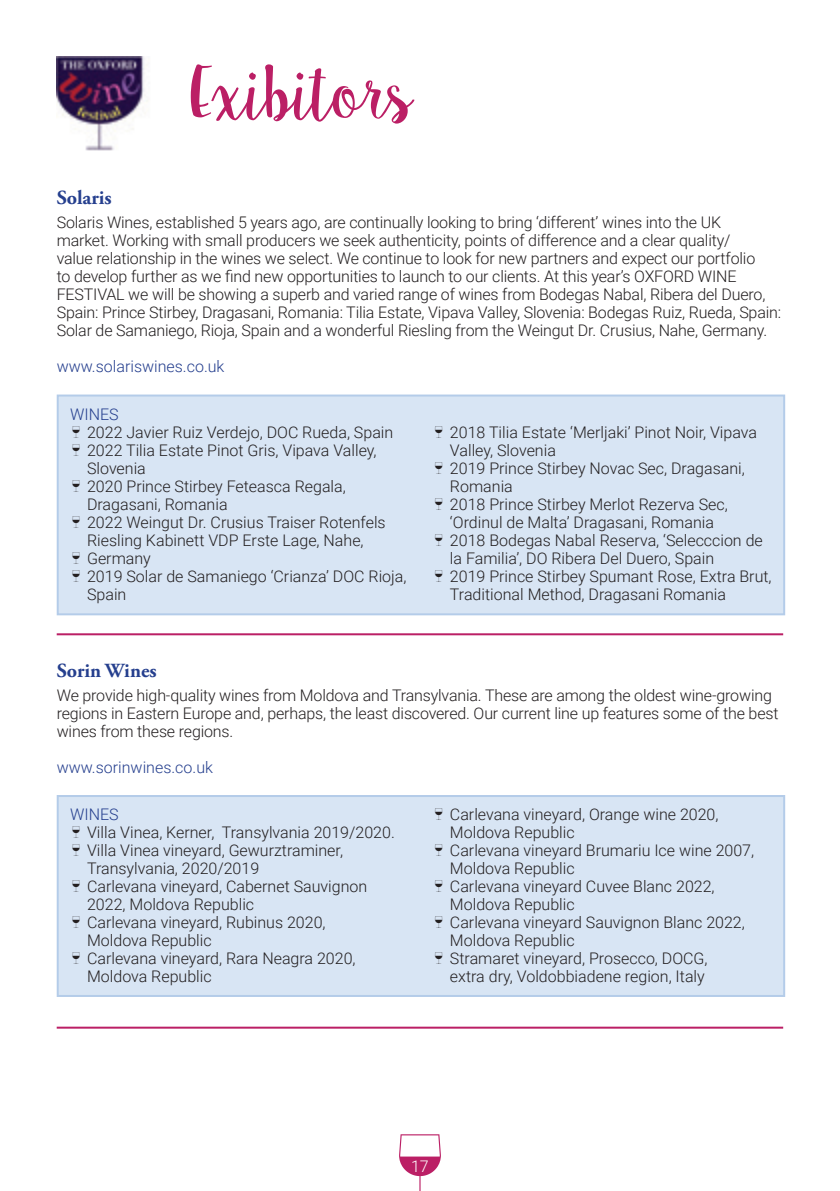
<style>
.page{position:relative;width:840px;height:1191px;background:#fff}
.page>*{position:absolute;margin:0;border:0;box-sizing:border-box;transform-origin:0 0}
._2018_script_heading{font:68px "Sweet Pea";letter-spacing:-.07em;color:#bb1f65}
._2018_Exhibitor{font:700 20px "Adobe Garamond Pro";color:#253f8e}
.body{font:300 16px/18px "Roboto";color:#231f20}
.body-2{font:300 16px "Roboto";color:#253f8e}
._2018_Wines{font:300 16px "Roboto";color:#253f8e}
.t1{font:300 16px "Roboto";color:#fff}
</style>
<div class="page">
<svg style="left:399px;top:1134px;width:41px;height:57px"></svg>
<div style="left:58px;top:395px;width:725px;height:219px;background:#d8e5f4"></div>
<div style="left:57px;top:394px;width:727px;height:221px;border:2px solid #b4cce9"></div>
<hr style="left:57px;top:633px;width:725px;height:2px;background:#bb1f65">
<div style="left:58px;top:796px;width:725px;height:200px;background:#d8e5f4"></div>
<div style="left:57px;top:795px;width:727px;height:202px;border:2px solid #b4cce9"></div>
<hr style="left:57px;top:1026px;width:725px;height:2px;background:#bb1f65">
<img style="left:57px;top:57px;width:91px;height:94px">
<p class="_2018_script_heading" style="left:189px;top:53px;width:228px">Exibitors</p>
<p class="_2018_Exhibitor" style="left:57px;top:186px;width:57px">Solaris</p>
<p class="body" style="left:57px;top:213px;width:725px">Solaris Wines, established 5 years ago, are continually looking to bring ‘different’ wines into the UK<br>market. Working with small producers we seek authenticity, points of difference and a clear quality/<br>value relationship in the wines we select. We continue to look for new partners and expect our portfolio<br>to develop further as we find new opportunities to launch to our clients. At this year’s OXFORD WINE FESTIVAL we will be showing a superb and varied range of wines from Bodegas Nabal, Ribera del Duero, Spain: Prince Stirbey, Dragasani, Romania: Tilia Estate, Vipava Valley, Slovenia: Bodegas Ruiz, Rueda, Spain:<br>Solar de Samaniego, Rioja, Spain and a wonderful Riesling from the Weingut Dr. Crusius, Nahe, Germany.</p>
<p class="body-2" style="left:57px;top:355px;width:169px">www.solariswines.co.uk</p>
<p class="_2018_Wines" style="left:70px;top:403px;width:50px">WINES</p>
<p class="body" style="left:87px;top:422px;width:307px">2022 Javier Ruiz Verdejo, DOC Rueda, Spain</p>
<p class="body" style="left:87px;top:440px;width:291px">2022 Tilia Estate Pinot Gris, Vipava Valley,<br>Slovenia</p>
<p class="body" style="left:87px;top:476px;width:260px">2020 Prince Stirbey Feteasca Regala,<br>Dragasani, Romania</p>
<p class="body" style="left:87px;top:512px;width:300px">2022 Weingut Dr. Crusius Traiser Rotenfels<br>Riesling Kabinett VDP Erste Lage, Nahe,</p>
<p class="body" style="left:87px;top:548px;width:65px">Germany</p>
<p class="body" style="left:87px;top:566px;width:321px">2019 Solar de Samaniego ‘Crianza’ DOC Rioja,<br>Spain</p>
<p class="body" style="left:449px;top:422px;width:308px">2018 Tilia Estate ‘Merljaki’ Pinot Noir, Vipava<br>Valley, Slovenia</p>
<p class="body" style="left:449px;top:458px;width:296px">2019 Prince Stirbey Novac Sec, Dragasani,<br>Romania</p>
<p class="body" style="left:449px;top:494px;width:279px">2018 Prince Stirbey Merlot Rezerva Sec, ‘Ordinul de Malta’ Dragasani, Romania</p>
<p class="body" style="left:449px;top:530px;width:314px">2018 Bodegas Nabal Reserva, ‘Selecccion de la Familia’, DO Ribera Del Duero, Spain</p>
<p class="body" style="left:449px;top:566px;width:323px">2019 Prince Stirbey Spumant Rose, Extra Brut,<br>Traditional Method, Dragasani Romania</p>
<p class="_2018_Exhibitor" style="left:57px;top:659px;width:101px">Sorin Wines</p>
<p class="body" style="left:57px;top:685px;width:723px">We provide high-quality wines from Moldova and Transylvania. These are among the oldest wine-growing regions in Eastern Europe and, perhaps, the least discovered. Our current line up features some of the best wines from these regions.</p>
<p class="body-2" style="left:57px;top:756px;width:158px">www.sorinwines.co.uk</p>
<p class="_2018_Wines" style="left:70px;top:803px;width:50px">WINES</p>
<p class="body" style="left:87px;top:823px;width:309px">Villa Vinea, Kerner, Transylvania 2019/2020.</p>
<p class="body" style="left:87px;top:841px;width:257px">Villa Vinea vineyard, Gewurztraminer,<br>Transylvania, 2020/2019</p>
<p class="body" style="left:87px;top:877px;width:281px">Carlevana vineyard, Cabernet Sauvignon<br>2022, Moldova Republic</p>
<p class="body" style="left:87px;top:913px;width:240px">Carlevana vineyard, Rubinus 2020,<br>Moldova Republic</p>
<p class="body" style="left:87px;top:949px;width:270px">Carlevana vineyard, Rara Neagra 2020,<br>Moldova Republic</p>
<p class="body" style="left:449px;top:805px;width:270px">Carlevana vineyard, Orange wine 2020,<br>Moldova Republic</p>
<p class="body" style="left:449px;top:841px;width:305px">Carlevana vineyard Brumariu Ice wine 2007,<br>Moldova Republic</p>
<p class="body" style="left:449px;top:877px;width:266px">Carlevana vineyard Cuvee Blanc 2022,<br>Moldova Republic</p>
<p class="body" style="left:449px;top:913px;width:296px">Carlevana vineyard Sauvignon Blanc 2022,<br>Moldova Republic</p>
<p class="body" style="left:449px;top:949px;width:259px">Stramaret vineyard, Prosecco, DOCG, extra dry, Voldobbiadene region, Italy</p>
<p class="t1" style="left:411px;top:1154px;width:19px">17</p>
</div>
